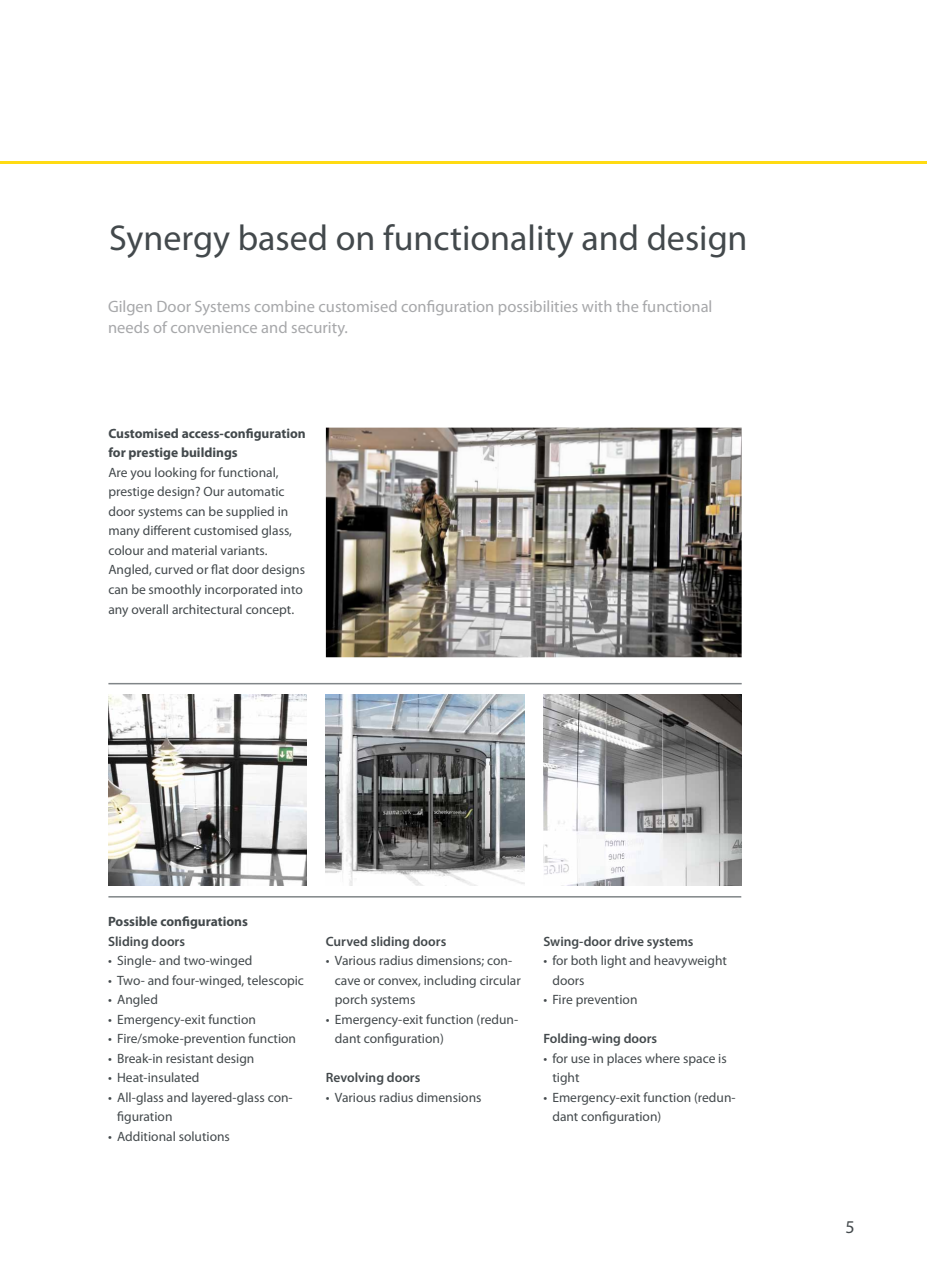
<style>
.page{position:relative;width:927px;height:1285px;background:#fff}
.page>*{position:absolute;margin:0;border:0;box-sizing:border-box;transform-origin:0 0}
.t1{font:36px "Myriad Pro";color:#43494c}
.t2{font:18px "Myriad Pro";color:#43494c}
.t3{font:16.5px/21px "Myriad Pro";color:#a7a8aa}
.t4{font:13.5px/19.5px "Myriad Pro";color:#43494c}
.t5{font:600 13.5px "Myriad Pro";color:#43494c}
.t6{font:700 13.5px/19.5px "Myriad Pro";color:#43494c}
</style>
<div class="page">
<img style="left:543px;top:694px;width:199px;height:191px">
<img style="left:108px;top:694px;width:199px;height:191px">
<img style="left:326px;top:694px;width:198px;height:191px">
<img style="left:326px;top:427px;width:416px;height:230px">
<hr style="left:108px;top:682px;width:634px;height:2px;background:#808588">
<hr style="left:108px;top:895px;width:633px;height:2px;background:#808588">
<hr style="left:0;top:161px;width:927px;height:3px;background:#ffdb13">
<h1 class="t1" style="left:109px;top:216px;width:640px">Synergy based on functionality and design</h1>
<p class="t3" style="left:108px;top:296px;width:606px">Gilgen Door Systems combine customised configuration possibilities with the functional needs of convenience and security.</p>
<p class="t6" style="left:108px;top:423px;width:199px">Customised access-configuration for prestige buildings</p>
<p class="t4" style="left:108px;top:462px;width:198px">Are you looking for functional, prestige design? Our automatic door systems can be supplied in many different customised glass, colour and material variants.<br>Angled, curved or flat door designs can be smoothly incorporated into any overall architectural concept.</p>
<p class="t6" style="left:108px;top:911px;width:141px">Possible configurations</p>
<p class="t5" style="left:108px;top:932px;width:78px">Sliding doors</p>
<p class="t4" style="left:108px;top:950px;width:146px">• Single- and two-winged</p>
<p class="t4" style="left:108px;top:970px;width:197px">• Two- and four-winged, telescopic</p>
<p class="t4" style="left:108px;top:989px;width:51px">• Angled</p>
<p class="t4" style="left:108px;top:1008px;width:149px">• Emergency-exit function</p>
<p class="t4" style="left:108px;top:1028px;width:190px">• Fire/smoke-prevention function</p>
<p class="t4" style="left:108px;top:1047px;width:148px">• Break-in resistant design</p>
<p class="t4" style="left:108px;top:1067px;width:93px">• Heat-insulated</p>
<p class="t4" style="left:117px;top:1086px;width:177px;text-indent:-9px">• All-glass and layered-glass con&shy;figuration</p>
<p class="t4" style="left:108px;top:1125px;width:123px">• Additional solutions</p>
<p class="t5" style="left:326px;top:932px;width:122px">Curved sliding doors</p>
<p class="t4" style="left:335px;top:950px;width:187px;text-indent:-9px">• Various radius dimensions; con&shy;cave or convex, including circular porch systems</p>
<p class="t4" style="left:335px;top:1008px;width:185px;text-indent:-9px">• Emergency-exit function (redun&shy;dant configuration)</p>
<p class="t5" style="left:326px;top:1068px;width:96px">Revolving doors</p>
<p class="t4" style="left:326px;top:1086px;width:157px">• Various radius dimensions</p>
<p class="t5" style="left:543px;top:932px;width:152px">Swing-door drive systems</p>
<p class="t4" style="left:552px;top:950px;width:176px;text-indent:-9px">• for both light and heavyweight doors</p>
<p class="t4" style="left:543px;top:989px;width:96px">• Fire prevention</p>
<p class="t5" style="left:543px;top:1029px;width:115px">Folding-wing doors</p>
<p class="t4" style="left:552px;top:1047px;width:176px;text-indent:-9px">• for use in places where space is tight</p>
<p class="t4" style="left:552px;top:1086px;width:185px;text-indent:-9px">• Emergency-exit function (redun&shy;dant configuration)</p>
<h2 class="t2" style="left:845px;top:1215px;width:11px">5</h2>
</div>
